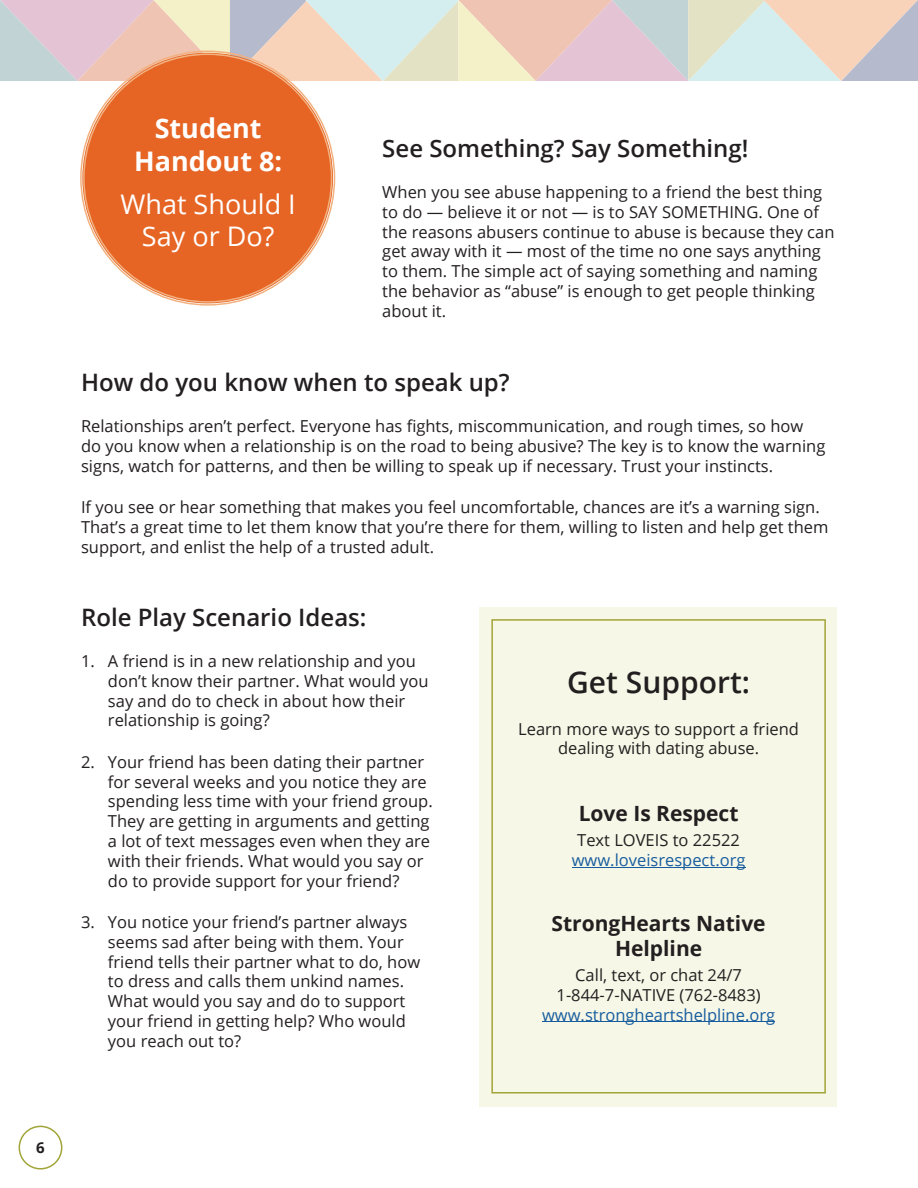
<style>
.page{position:relative;width:918px;height:1188px;background:#fff}
.page>*{position:absolute;margin:0;border:0;box-sizing:border-box;transform-origin:0 0}
.t1{font:600 30px "Open Sans";color:#231f20}
.t2{font:27px/32.4px "Open Sans";color:#fff;text-align:center}
.t3{font:700 27px/32.4px "Open Sans";color:#fff;text-align:center}
.t4{font:600 24px "Open Sans";color:#231f20}
.t5{font:700 21px/25.2px "Open Sans";color:#231f20;text-align:center}
.t6{font:16.5px/19.8px "Open Sans";color:#231f20}
.t7{font:16.5px "Open Sans";color:#175d9e}
.t8{font:700 15px "Open Sans";color:#231f20}
</style>
<div class="page">
<div style="left:480px;top:607px;width:357px;height:500px;background:#f7f7e7"></div>
<svg style="left:491px;top:619px;width:335px;height:475px"></svg>
<svg style="left:19px;top:1126px;width:43px;height:44px"></svg>
<svg style="left:0;top:0;width:918px;height:81px;background:#dfd4cd"></svg>
<svg style="left:80px;top:51px;width:255px;height:255px"></svg>
<svg style="left:83px;top:54px;width:249px;height:249px;background:#ea814c"></svg>
<hr style="left:572px;top:867px;width:173px;height:1px;background:#175d9e">
<hr style="left:542px;top:1022px;width:233px;height:1px;background:#175d9e">
<p class="t8" style="left:36px;top:1137px;width:10px">6</p>
<h2 class="t3" style="left:134px;top:112px;width:150px">Student<br>Handout 8:</h2>
<h2 class="t2" style="left:120px;top:187px;width:177px">What Should I<br>Say or Do?</h2>
<h3 class="t4" style="left:382px;top:131px;width:368px">See Something? Say Something!</h3>
<p class="t6" style="left:382px;top:182px;width:454px">When you see abuse happening to a friend the best thing to do — believe it or not — is to SAY SOMETHING. One of the reasons abusers continue to abuse is because they can get away with it — most of the time no one says anything to them. The simple act of saying something and naming the behavior as “abuse” is enough to get people thinking about it.</p>
<h3 class="t4" style="left:81px;top:366px;width:430px">How do you know when to speak up?</h3>
<p class="t6" style="left:81px;top:416px;width:746px">Relationships aren’t perfect. Everyone has fights, miscommunication, and rough times, so how do you know when a relationship is on the road to being abusive? The key is to know the warning signs, watch for patterns, and then be willing to speak up if necessary. Trust your instincts.</p>
<p class="t6" style="left:81px;top:497px;width:749px">If you see or hear something that makes you feel uncomfortable, chances are it’s a warning sign.<br>That’s a great time to let them know that you’re there for them, willing to listen and help get them support, and enlist the help of a trusted adult.</p>
<h3 class="t4" style="left:81px;top:601px;width:287px">Role Play Scenario Ideas:</h3>
<p class="t6" style="left:108px;top:651px;width:322px;text-indent:-27px">1. A friend is in a new relationship and you don’t know their partner. What would you say and do to check in about how their relationship is going?</p>
<p class="t6" style="left:108px;top:752px;width:326px;text-indent:-27px">2. Your friend has been dating their partner for several weeks and you notice they are spending less time with your friend group.<br>They are getting in arguments and getting a lot of text messages even when they are with their friends. What would you say or do to provide support for your friend?</p>
<p class="t6" style="left:108px;top:912px;width:314px;text-indent:-27px">3. You notice your friend’s partner always seems sad after being with them. Your friend tells their partner what to do, how to dress and calls them unkind names.<br>What would you say and do to support your friend in getting help? Who would you reach out to?</p>
<h1 class="t1" style="left:567px;top:662px;width:184px">Get Support:</h1>
<p class="t6" style="left:518px;top:718px;width:282px;text-align:center">Learn more ways to support a friend dealing with dating abuse.</p>
<p class="t5" style="left:579px;top:800px;width:161px">Love Is Respect</p>
<p class="t6" style="left:577px;top:830px;width:164px">Text LOVEIS to 22522</p>
<p class="t7" style="left:572px;top:849px;width:175px">www.loveisrespect.org</p>
<p class="t5" style="left:552px;top:910px;width:216px">StrongHearts Native<br>Helpline</p>
<p class="t6" style="left:557px;top:965px;width:206px;text-align:center">Call, text, or chat 24/7<br>1-844-7-NATIVE (762-8483)</p>
<p class="t7" style="left:542px;top:1003px;width:234px">www.strongheartshelpline.org</p>
</div>
